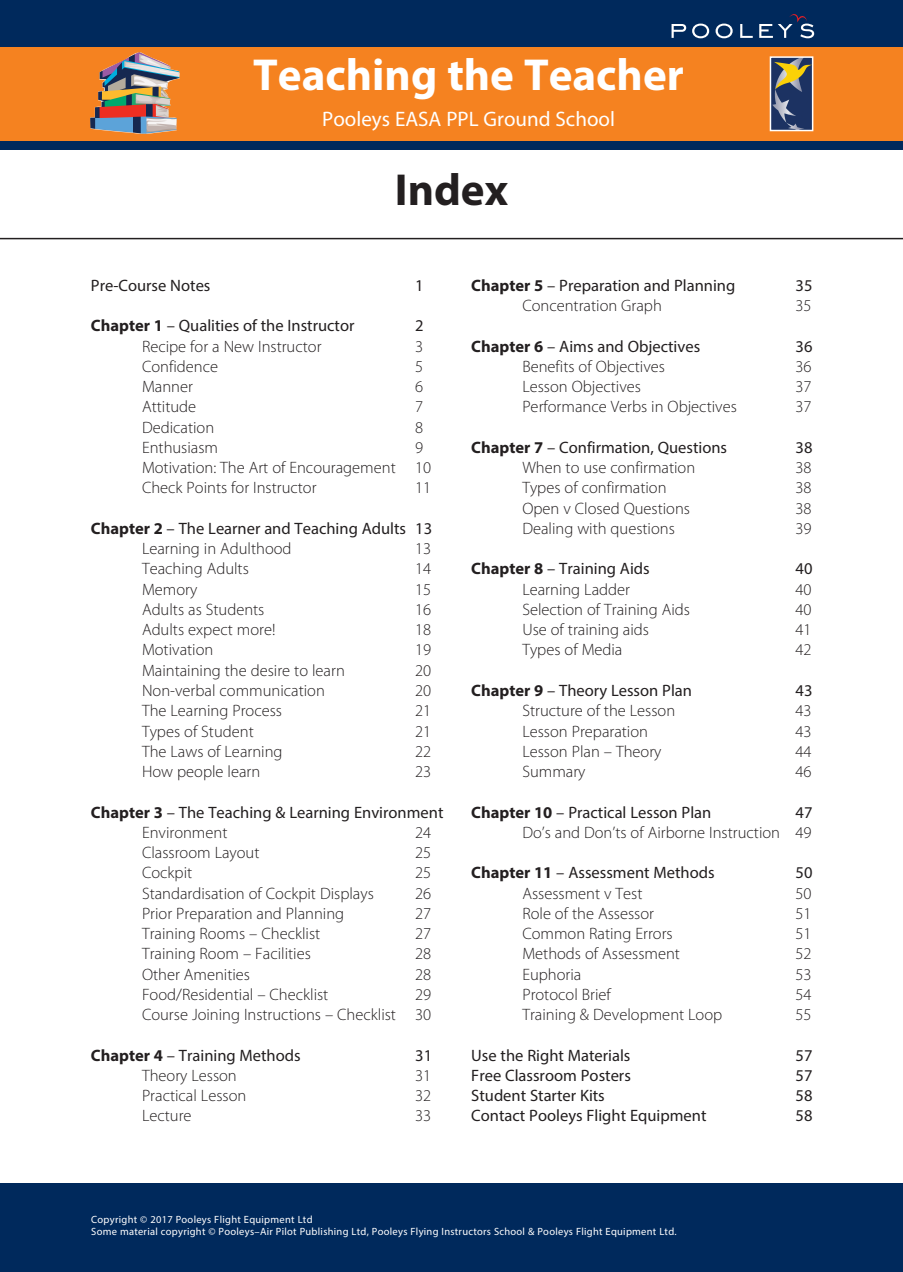
<style>
.page{position:relative;width:903px;height:1272px;background:#fff}
.page>*{position:absolute;margin:0;border:0;box-sizing:border-box;transform-origin:0 0}
.t1{font:700 45px "Myriad Pro";color:#fff}
.t2{font:700 45px "Myriad Pro";color:#231f20}
.t3{font:21px "Myriad Pro";color:#fff}
.t4{font:300 16.5px/20.2px "Myriad Pro";color:#231f20}
.t5{font:16.5px/20.2px "Myriad Pro";color:#231f20}
.t6{font:10.5px/12.6px "Myriad Pro";letter-spacing:.025em;color:#fff}
.s1{font-weight:700}
.s2{font-weight:300}
</style>
<div class="page">
<div style="left:0;top:1182px;width:902px;height:89px;background:#00295c"></div>
<div style="left:0;top:0;width:902px;height:47px;background:#00295c"></div>
<div style="left:0;top:47px;width:902px;height:94px;background:#f58220"></div>
<div style="left:0;top:141px;width:902px;height:8px;background:#00295c"></div>
<img style="left:90px;top:52px;width:89px;height:82px">
<img style="left:772px;top:59px;width:38px;height:69px">
<div style="left:769px;top:56px;width:44px;height:75px;border:2px solid #fff"></div>
<hr style="left:0;top:238px;width:902px;height:1px;background:#231f20">
<img style="left:789px;top:14px;width:17px;height:9px">
<svg style="left:671px;top:24px;width:142px;height:14px"></svg>
<h1 class="t1" style="left:253px;top:58px;width:432px">Teaching the Teacher</h1>
<p class="t3" style="left:322px;top:111px;width:294px">Pooleys EASA PPL Ground School</p>
<h1 class="t2" style="left:395px;top:173px;width:115px">Index</h1>
<p class="t5" style="left:91px;top:276px;width:121px">Pre-Course Notes</p>
<p class="t5" style="left:415px;top:276px;width:10px">1</p>
<p class="t5" style="left:91px;top:317px;width:265px"><span class="s1">Chapter 1</span> – Qualities of the Instructor</p>
<p class="t5" style="left:415px;top:317px;width:10px">2</p>
<p class="t4" style="left:142px;top:337px;width:181px">Recipe for a New Instructor</p>
<p class="t4" style="left:415px;top:337px;width:10px">3</p>
<p class="t4" style="left:142px;top:357px;width:77px">Confidence</p>
<p class="t4" style="left:415px;top:357px;width:10px">5</p>
<p class="t4" style="left:142px;top:378px;width:52px">Manner</p>
<p class="t4" style="left:415px;top:378px;width:10px">6</p>
<p class="t4" style="left:142px;top:398px;width:56px">Attitude</p>
<p class="t4" style="left:415px;top:398px;width:10px">7</p>
<p class="t4" style="left:142px;top:418px;width:74px">Dedication</p>
<p class="t4" style="left:415px;top:418px;width:10px">8</p>
<p class="t4" style="left:142px;top:438px;width:77px">Enthusiasm</p>
<p class="t4" style="left:142px;top:438px;width:291px;text-indent:273px">9<br>Motivation: The Art of Encouragement 10<br>Check Points for Instructor</p>
<p class="t4" style="left:415px;top:479px;width:18px">11</p>
<p class="t5" style="left:142px;top:519px;width:291px;text-indent:-51px"><span class="s1">Chapter 2</span> – The Learner and Teaching Adults 13<br><span class="s2">Learning in Adulthood</span></p>
<p class="t4" style="left:415px;top:540px;width:18px">13</p>
<p class="t4" style="left:142px;top:560px;width:108px">Teaching Adults</p>
<p class="t4" style="left:415px;top:560px;width:18px">14</p>
<p class="t4" style="left:142px;top:580px;width:57px">Memory</p>
<p class="t4" style="left:415px;top:580px;width:18px">15</p>
<p class="t4" style="left:142px;top:600px;width:124px">Adults as Students</p>
<p class="t4" style="left:415px;top:600px;width:18px">16</p>
<p class="t4" style="left:142px;top:621px;width:135px">Adults expect more!</p>
<p class="t4" style="left:415px;top:621px;width:18px">18</p>
<p class="t4" style="left:142px;top:641px;width:73px">Motivation</p>
<p class="t4" style="left:415px;top:641px;width:18px">19</p>
<p class="t4" style="left:142px;top:661px;width:204px">Maintaining the desire to learn</p>
<p class="t4" style="left:415px;top:661px;width:18px">20</p>
<p class="t4" style="left:142px;top:681px;width:184px">Non-verbal communication</p>
<p class="t4" style="left:415px;top:681px;width:18px">20</p>
<p class="t4" style="left:142px;top:702px;width:141px">The Learning Process</p>
<p class="t4" style="left:415px;top:702px;width:18px">21</p>
<p class="t4" style="left:142px;top:722px;width:113px">Types of Student</p>
<p class="t4" style="left:415px;top:722px;width:18px">21</p>
<p class="t4" style="left:142px;top:742px;width:142px">The Laws of Learning</p>
<p class="t4" style="left:415px;top:742px;width:18px">22</p>
<p class="t4" style="left:142px;top:762px;width:120px">How people learn</p>
<p class="t4" style="left:415px;top:762px;width:18px">23</p>
<p class="t5" style="left:142px;top:803px;width:303px;text-indent:-51px"><span class="s1">Chapter 3</span> – The Teaching &amp; Learning Environment<br><span class="s2">Environment</span></p>
<p class="t4" style="left:415px;top:823px;width:18px">24</p>
<p class="t4" style="left:142px;top:843px;width:119px">Classroom Layout</p>
<p class="t4" style="left:415px;top:843px;width:18px">25</p>
<p class="t4" style="left:142px;top:864px;width:52px">Cockpit</p>
<p class="t4" style="left:415px;top:864px;width:18px">25</p>
<p class="t4" style="left:142px;top:884px;width:233px">Standardisation of Cockpit Displays</p>
<p class="t4" style="left:415px;top:884px;width:18px">26</p>
<p class="t4" style="left:142px;top:904px;width:203px">Prior Preparation and Planning</p>
<p class="t4" style="left:415px;top:904px;width:18px">27</p>
<p class="t4" style="left:142px;top:924px;width:180px">Training Rooms – Checklist</p>
<p class="t4" style="left:415px;top:924px;width:18px">27</p>
<p class="t4" style="left:142px;top:945px;width:170px">Training Room – Facilities</p>
<p class="t4" style="left:415px;top:945px;width:18px">28</p>
<p class="t4" style="left:142px;top:965px;width:110px">Other Amenities</p>
<p class="t4" style="left:415px;top:965px;width:18px">28</p>
<p class="t4" style="left:142px;top:985px;width:188px">Food/Residential – Checklist</p>
<p class="t4" style="left:142px;top:985px;width:291px;text-align:right">29<br>Course Joining Instructions – Checklist 30</p>
<p class="t5" style="left:91px;top:1046px;width:211px"><span class="s1">Chapter 4</span> – Training Methods</p>
<p class="t5" style="left:415px;top:1046px;width:18px">31</p>
<p class="t4" style="left:142px;top:1066px;width:96px">Theory Lesson</p>
<p class="t4" style="left:415px;top:1066px;width:18px">31</p>
<p class="t4" style="left:142px;top:1086px;width:106px">Practical Lesson</p>
<p class="t4" style="left:415px;top:1086px;width:18px">32</p>
<p class="t4" style="left:142px;top:1107px;width:51px">Lecture</p>
<p class="t4" style="left:415px;top:1107px;width:18px">33</p>
<p class="t5" style="left:471px;top:276px;width:265px"><span class="s1">Chapter 5</span> – Preparation and Planning</p>
<p class="t5" style="left:795px;top:276px;width:18px">35</p>
<p class="t4" style="left:522px;top:297px;width:141px">Concentration Graph</p>
<p class="t4" style="left:795px;top:297px;width:18px">35</p>
<p class="t5" style="left:471px;top:337px;width:230px"><span class="s1">Chapter 6</span> – Aims and Objectives</p>
<p class="t5" style="left:795px;top:337px;width:18px">36</p>
<p class="t4" style="left:522px;top:357px;width:144px">Benefits of Objectives</p>
<p class="t4" style="left:795px;top:357px;width:18px">36</p>
<p class="t4" style="left:522px;top:378px;width:120px">Lesson Objectives</p>
<p class="t4" style="left:795px;top:378px;width:18px">37</p>
<p class="t4" style="left:522px;top:398px;width:216px">Performance Verbs in Objectives</p>
<p class="t4" style="left:795px;top:398px;width:18px">37</p>
<p class="t5" style="left:471px;top:438px;width:257px"><span class="s1">Chapter 7</span> – Confirmation, Questions</p>
<p class="t5" style="left:795px;top:438px;width:18px">38</p>
<p class="t4" style="left:522px;top:459px;width:174px">When to use confirmation</p>
<p class="t4" style="left:795px;top:459px;width:18px">38</p>
<p class="t4" style="left:522px;top:479px;width:146px">Types of confirmation</p>
<p class="t4" style="left:795px;top:479px;width:18px">38</p>
<p class="t4" style="left:522px;top:499px;width:169px">Open v Closed Questions</p>
<p class="t4" style="left:795px;top:499px;width:18px">38</p>
<p class="t4" style="left:522px;top:519px;width:154px">Dealing with questions</p>
<p class="t4" style="left:795px;top:519px;width:18px">39</p>
<p class="t5" style="left:471px;top:560px;width:180px"><span class="s1">Chapter 8</span> – Training Aids</p>
<p class="t5" style="left:795px;top:560px;width:18px">40</p>
<p class="t4" style="left:522px;top:580px;width:109px">Learning Ladder</p>
<p class="t4" style="left:795px;top:580px;width:18px">40</p>
<p class="t4" style="left:522px;top:600px;width:169px">Selection of Training Aids</p>
<p class="t4" style="left:795px;top:600px;width:18px">40</p>
<p class="t4" style="left:522px;top:621px;width:128px">Use of training aids</p>
<p class="t4" style="left:795px;top:621px;width:18px">41</p>
<p class="t4" style="left:522px;top:641px;width:102px">Types of Media</p>
<p class="t4" style="left:795px;top:641px;width:18px">42</p>
<p class="t5" style="left:471px;top:681px;width:222px"><span class="s1">Chapter 9</span> – Theory Lesson Plan</p>
<p class="t5" style="left:795px;top:681px;width:18px">43</p>
<p class="t4" style="left:522px;top:702px;width:154px">Structure of the Lesson</p>
<p class="t4" style="left:795px;top:702px;width:18px">43</p>
<p class="t4" style="left:522px;top:722px;width:127px">Lesson Preparation</p>
<p class="t4" style="left:795px;top:722px;width:18px">43</p>
<p class="t4" style="left:522px;top:742px;width:141px">Lesson Plan – Theory</p>
<p class="t4" style="left:795px;top:742px;width:18px">44</p>
<p class="t4" style="left:522px;top:762px;width:65px">Summary</p>
<p class="t4" style="left:795px;top:762px;width:18px">46</p>
<p class="t5" style="left:471px;top:803px;width:241px"><span class="s1">Chapter 10</span> – Practical Lesson Plan</p>
<p class="t5" style="left:795px;top:803px;width:18px">47</p>
<p class="t4" style="left:522px;top:823px;width:291px">Do’s and Don’ts of Airborne Instruction 49</p>
<p class="t5" style="left:471px;top:864px;width:245px"><span class="s1">Chapter 11</span> – Assessment Methods</p>
<p class="t5" style="left:795px;top:864px;width:18px">50</p>
<p class="t4" style="left:522px;top:884px;width:122px">Assessment v Test</p>
<p class="t4" style="left:795px;top:884px;width:18px">50</p>
<p class="t4" style="left:522px;top:904px;width:133px">Role of the Assessor</p>
<p class="t4" style="left:795px;top:904px;width:18px">51</p>
<p class="t4" style="left:522px;top:924px;width:152px">Common Rating Errors</p>
<p class="t4" style="left:795px;top:924px;width:18px">51</p>
<p class="t4" style="left:522px;top:945px;width:159px">Methods of Assessment</p>
<p class="t4" style="left:795px;top:945px;width:18px">52</p>
<p class="t4" style="left:522px;top:965px;width:60px">Euphoria</p>
<p class="t4" style="left:795px;top:965px;width:18px">53</p>
<p class="t4" style="left:522px;top:985px;width:90px">Protocol Brief</p>
<p class="t4" style="left:795px;top:985px;width:18px">54</p>
<p class="t4" style="left:522px;top:1005px;width:201px">Training &amp; Development Loop</p>
<p class="t4" style="left:795px;top:1005px;width:18px">55</p>
<p class="t5" style="left:471px;top:1046px;width:161px">Use the Right Materials</p>
<p class="t5" style="left:795px;top:1046px;width:18px">57</p>
<p class="t5" style="left:471px;top:1066px;width:161px">Free Classroom Posters</p>
<p class="t5" style="left:795px;top:1066px;width:18px">57</p>
<p class="t5" style="left:471px;top:1086px;width:135px">Student Starter Kits</p>
<p class="t5" style="left:795px;top:1086px;width:18px">58</p>
<p class="t5" style="left:471px;top:1107px;width:236px">Contact Pooleys Flight Equipment</p>
<p class="t5" style="left:795px;top:1107px;width:18px">58</p>
<p class="t6" style="left:91px;top:1213px;width:587px">Copyright © 2017 Pooleys Flight Equipment Ltd<br>Some material copyright © Pooleys–Air Pilot Publishing Ltd, Pooleys Flying Instructors School &amp; Pooleys Flight Equipment Ltd.</p>
</div>
